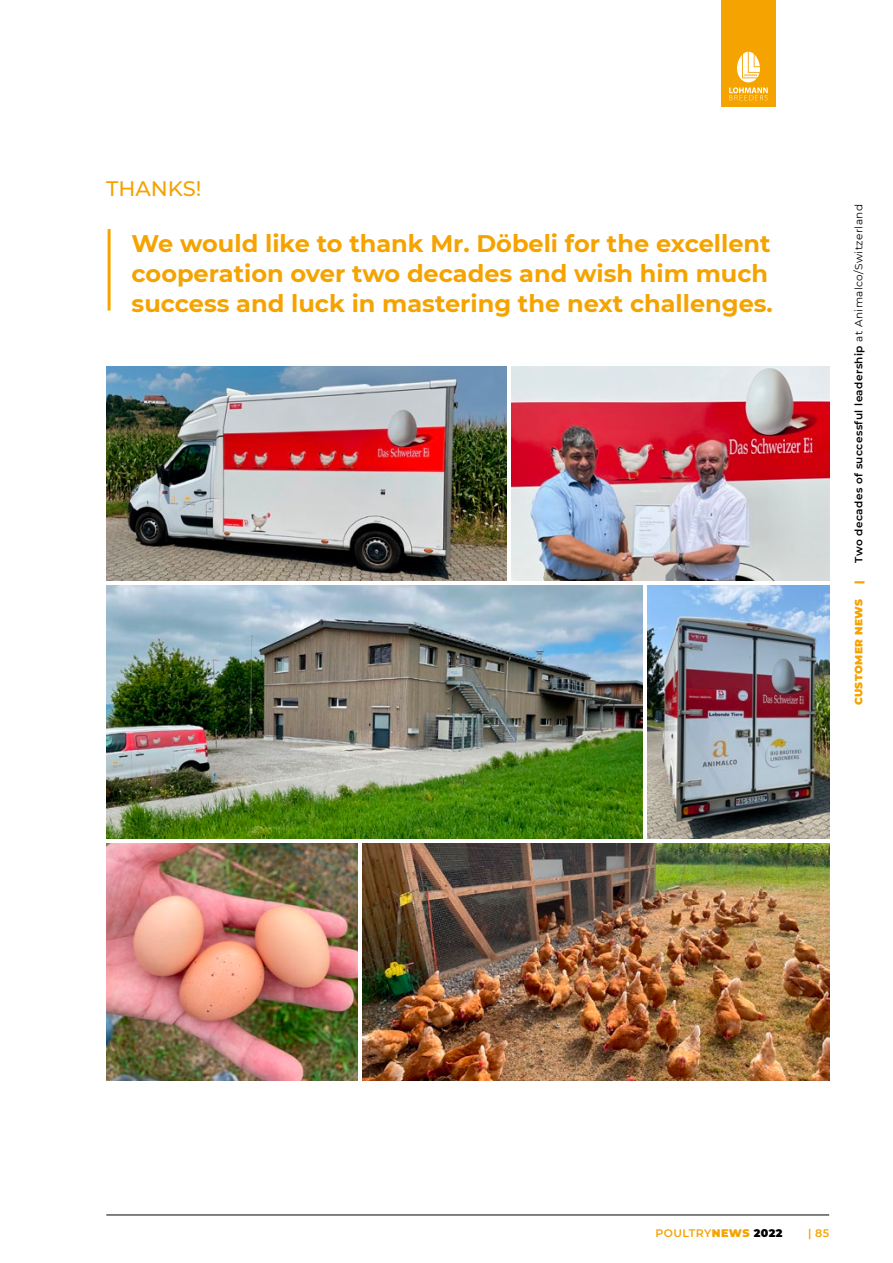
<style>
.page{position:relative;width:893px;height:1263px;background:#fff}
.page>*{position:absolute;margin:0;border:0;box-sizing:border-box;transform-origin:0 0}
.TEXTO{font:700 24px/30px "Montserrat";color:#f5a300}
.t1{font:500 21px "Montserrat";color:#f5a300}
.t2{font:600 10.95px "Montserrat";letter-spacing:.04em;color:#f5a300}
.t3{font:600 10.5px "Montserrat";letter-spacing:.04em;color:#000}
.t4{font:900 10.5px "Montserrat";letter-spacing:.035em;color:#f5a300}
.s1{font-weight:400}
.s2{font-weight:900}
.s3{font-weight:900;color:#000}
</style>
<div class="page">
<img style="left:648px;top:585px;width:181px;height:253px">
<img style="left:511px;top:366px;width:318px;height:214px">
<img style="left:106px;top:585px;width:536px;height:253px">
<img style="left:106px;top:366px;width:401px;height:214px">
<img style="left:363px;top:844px;width:466px;height:236px">
<img style="left:106px;top:844px;width:251px;height:236px">
<hr style="left:108px;top:229px;width:3px;height:82px;background:#f5a300">
<hr style="left:106px;top:1215px;width:723px;height:1px;background:#000">
<div style="left:721px;top:0;width:54px;height:106px;background:#f5a300"></div>
<svg style="left:729px;top:52px;width:39px;height:48px"></svg>
<p class="t1" style="left:106px;top:174px;width:97px">THANKS!</p>
<p class="TEXTO" style="left:132px;top:227px;width:643px">We would like to thank Mr. Döbeli for the excellent cooperation over two decades and wish him much success and luck in mastering the next challenges.</p>
<p class="t3" style="left:851px;top:563px;width:360px;rotate:-90deg">Two decades of successful leadership <span class="s1">at Animalco/Switzerland</span></p>
<p class="t4" style="left:851px;top:584px;width:5px;rotate:-90deg">|</p>
<p class="t4" style="left:851px;top:705px;width:108px;rotate:-90deg">CUSTOMER NEWS</p>
<p class="t2" style="left:655px;top:1225px;width:128px">POULTRY<span class="s2">NEWS</span> <span class="s3">2022</span></p>
<p class="t2" style="left:808px;top:1225px;width:23px">| 85</p>
</div>
